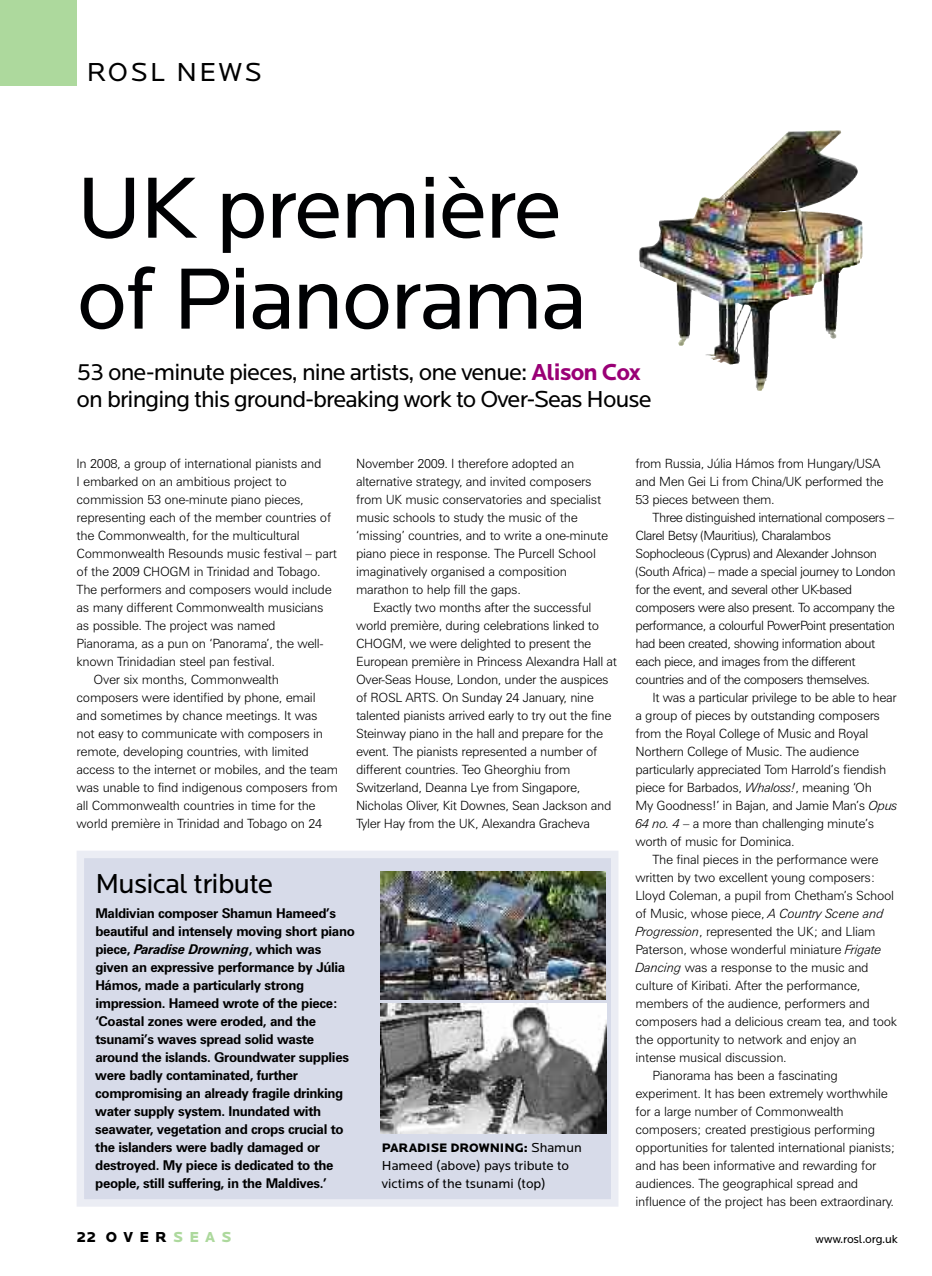
<style>
.page{position:relative;width:932px;height:1276px;background:#fff}
.page>*{position:absolute;margin:0;border:0;box-sizing:border-box;transform-origin:0 0}
.t1{font:90px/90.9px "Locator";letter-spacing:-.025em;color:#000103}
.t2{font:28.5px "Locator";letter-spacing:-.025em;color:#000}
.t3{font:27px "Locator";letter-spacing:.09em;color:#000}
.t4{font:24px/27px "Locator";letter-spacing:-.035em;color:#000}
.t5{font:900 15px "Locator";letter-spacing:.42em;color:#000}
.t6{font:700 13.5px/18px "Zurich BT";letter-spacing:-.03em;color:#000}
.t7{font:13.5px/18px "Locator";color:#000}
.t8{font:300 12.75px/18px "Zurich BT";letter-spacing:-.025em;color:#000}
.t9{font:300 12.75px/18px "Zurich BT";letter-spacing:-.045em;color:#000}
.t10{font:900 12.75px "Locator";color:#000}
.t11{font:12px "Locator";letter-spacing:-.02em;color:#000}
.s1{font-weight:700;color:#9a0076}
.s2{font-style:italic}
.s3{color:#add99d}
.s4{font-weight:400;font-size:13.5px}
</style>
<div class="page">
<div style="left:0;top:0;width:77px;height:85px;background:#add99d"></div>
<div style="left:84px;top:858px;width:526px;height:341px;background:#d7dbe9"></div>
<div style="left:77px;top:850px;width:541px;height:356px;border:8px solid #ebedf4"></div>
<img style="left:639px;top:130px;width:218px;height:131px">
<img style="left:380px;top:871px;width:225px;height:128px">
<img style="left:381px;top:1003px;width:225px;height:130px">
<h3 class="t3" style="left:87px;top:63px;width:176px">ROSL NEWS</h3>
<h1 class="t1" style="left:77px;top:170px;width:511px">UK première of Pianorama</h1>
<h3 class="t4" style="left:77px;top:360px;width:576px">53 one-minute pieces, nine artists, one venue: <span class="s1">Alison Cox </span>on bringing this ground-breaking work to Over-Seas House</h3>
<p class="t8" style="left:77px;top:456px;width:246px">In 2008, a group of international pianists and</p>
<p class="t8" style="left:77px;top:474px;width:211px">I embarked on an ambitious project to</p>
<p class="t8" style="left:77px;top:492px;width:229px">commission 53 one-minute piano pieces,</p>
<p class="t8" style="left:77px;top:510px;width:256px">representing each of the member countries of</p>
<p class="t8" style="left:77px;top:528px;width:225px">the Commonwealth, for the multicultural</p>
<p class="t8" style="left:77px;top:546px;width:262px">Commonwealth Resounds music festival – part</p>
<p class="t8" style="left:77px;top:564px;width:245px">of the 2009 CHOGM in Trinidad and Tobago.</p>
<p class="t8" style="left:77px;top:582px;width:256px">The performers and composers would include</p>
<p class="t8" style="left:77px;top:600px;width:248px">as many different Commonwealth musicians</p>
<p class="t8" style="left:77px;top:618px;width:200px">as possible. The project was named</p>
<p class="t8" style="left:77px;top:636px;width:248px">Pianorama, as a pun on ‘Panorama’, the well-</p>
<p class="t8" style="left:77px;top:654px;width:200px">known Trinidadian steel pan festival.</p>
<p class="t8" style="left:94px;top:672px;width:187px">Over six months, Commonwealth</p>
<p class="t8" style="left:77px;top:690px;width:240px">composers were identified by phone, email</p>
<p class="t8" style="left:77px;top:708px;width:242px">and sometimes by chance meetings. It was</p>
<p class="t8" style="left:77px;top:726px;width:248px">not easy to communicate with composers in</p>
<p class="t8" style="left:77px;top:744px;width:234px">remote, developing countries, with limited</p>
<p class="t8" style="left:77px;top:762px;width:263px">access to the internet or mobiles, and the team</p>
<p class="t8" style="left:77px;top:780px;width:262px">was unable to find indigenous composers from</p>
<p class="t8" style="left:77px;top:798px;width:240px">all Commonwealth countries in time for the</p>
<p class="t8" style="left:77px;top:816px;width:247px">world première in Trinidad and Tobago on 24</p>
<p class="t8" style="left:356px;top:456px;width:253px">November 2009. I therefore adopted an alternative strategy, and invited composers from UK music conservatories and specialist music schools to study the music of the ‘missing’ countries, and to write a one-minute piano piece in response. The Purcell School imaginatively organised a composition marathon to help fill the gaps.</p>
<p class="t8" style="left:356px;top:600px;width:262px;text-indent:17px">Exactly two months after the successful world première, during celebrations linked to CHOGM, we were delighted to present the European première in Princess Alexandra Hall at Over-Seas House, London, under the auspices of ROSL ARTS. On Sunday 24 January, nine talented pianists arrived early to try out the fine Steinway piano in the hall and prepare for the event. The pianists represented a number of different countries. Teo Gheorghiu from Switzerland, Deanna Lye from Singapore, Nicholas Oliver, Kit Downes, Sean Jackson and Tyler Hay from the UK, Alexandra Gracheva</p>
<h2 class="t2" style="left:95px;top:874px;width:179px">Musical tribute</h2>
<p class="t6" style="left:95px;top:905px;width:261px">Maldivian composer Shamun Hameed’s beautiful and intensely moving short piano piece, <span class="s2">Paradise Drowning</span>, which was given an expressive performance by Júlia Hámos, made a particularly strong impression. Hameed wrote of the piece: ‘Coastal zones were eroded, and the tsunami’s waves spread solid waste around the islands. Groundwater supplies were badly contaminated, further compromising an already fragile drinking water supply system. Inundated with seawater, vegetation and crops crucial to the islanders were badly damaged or destroyed. My piece is dedicated to the people, still suffering, in the Maldives.’</p>
<p class="t5" style="left:77px;top:1232px;width:156px">22 OVER<span class="s3">SEAS</span></p>
<p class="t10" style="left:382px;top:1144px;width:201px">PARADISE DROWNING: <span class="s4">Shamun</span></p>
<p class="t7" style="left:382px;top:1158px;width:189px">Hameed (above) pays tribute to victims of the tsunami (top)</p>
<p class="t8" style="left:635px;top:456px;width:249px">from Russia, Júlia Hámos from Hungary/USA and Men Gei Li from China/UK performed the<br>53 pieces between them.</p>
<p class="t9" style="left:635px;top:510px;width:262px;text-indent:17px">Three distinguished international composers – Clarel Betsy (Mauritius), Charalambos Sophocleous (Cyprus) and Alexander Johnson (South Africa) – made a special journey to London for the event, and several other UK-based composers were also present. To accompany the performance, a colourful PowerPoint presentation had been created, showing information about each piece, and images from the different countries and of the composers themselves.</p>
<p class="t8" style="left:652px;top:690px;width:245px">It was a particular privilege to be able to hear</p>
<p class="t8" style="left:635px;top:708px;width:246px">a group of pieces by outstanding composers</p>
<p class="t8" style="left:635px;top:726px;width:234px">from the Royal College of Music and Royal</p>
<p class="t8" style="left:635px;top:744px;width:225px">Northern College of Music. The audience</p>
<p class="t8" style="left:635px;top:762px;width:252px">particularly appreciated Tom Harrold’s fiendish</p>
<p class="t8" style="left:635px;top:780px;width:238px">piece for Barbados, <span class="s2">Whaloss!</span>, meaning ‘Oh</p>
<p class="t8" style="left:635px;top:798px;width:263px">My Goodness!’ in Bajan, and Jamie Man’s <span class="s2">Opus</span></p>
<p class="t8" style="left:635px;top:816px;width:240px"><span class="s2">64 no. 4</span> – a more than challenging minute’s</p>
<p class="t8" style="left:635px;top:834px;width:161px">worth of music for Dominica.</p>
<p class="t8" style="left:652px;top:852px;width:227px">The final pieces in the performance were</p>
<p class="t8" style="left:635px;top:870px;width:241px">written by two excellent young composers:</p>
<p class="t8" style="left:635px;top:888px;width:260px">Lloyd Coleman, a pupil from Chetham’s School</p>
<p class="t8" style="left:635px;top:906px;width:250px">of Music, whose piece, <span class="s2">A Country Scene and</span></p>
<p class="t8" style="left:635px;top:924px;width:241px"><span class="s2">Progression</span>, represented the UK; and Lliam</p>
<p class="t8" style="left:635px;top:942px;width:247px">Paterson, whose wonderful miniature <span class="s2">Frigate</span></p>
<p class="t8" style="left:635px;top:960px;width:234px"><span class="s2">Dancing</span> was a response to the music and</p>
<p class="t8" style="left:635px;top:978px;width:226px">culture of Kiribati. After the performance,</p>
<p class="t8" style="left:635px;top:996px;width:236px">members of the audience, performers and</p>
<p class="t8" style="left:635px;top:1014px;width:263px">composers had a delicious cream tea, and took</p>
<p class="t8" style="left:635px;top:1032px;width:223px">the opportunity to network and enjoy an</p>
<p class="t8" style="left:635px;top:1050px;width:153px">intense musical discussion.</p>
<p class="t8" style="left:652px;top:1068px;width:187px">Pianorama has been a fascinating</p>
<p class="t8" style="left:635px;top:1086px;width:254px">experiment. It has been extremely worthwhile</p>
<p class="t8" style="left:635px;top:1104px;width:210px">for a large number of Commonwealth</p>
<p class="t8" style="left:635px;top:1122px;width:241px">composers; created prestigious performing</p>
<p class="t8" style="left:635px;top:1140px;width:261px">opportunities for talented international pianists;</p>
<p class="t8" style="left:635px;top:1158px;width:242px">and has been informative and rewarding for</p>
<p class="t8" style="left:635px;top:1176px;width:224px">audiences. The geographical spread and</p>
<p class="t8" style="left:635px;top:1194px;width:260px">influence of the project has been extraordinary.</p>
<p class="t11" style="left:815px;top:1234px;width:84px">www.rosl.org.uk</p>
</div>
